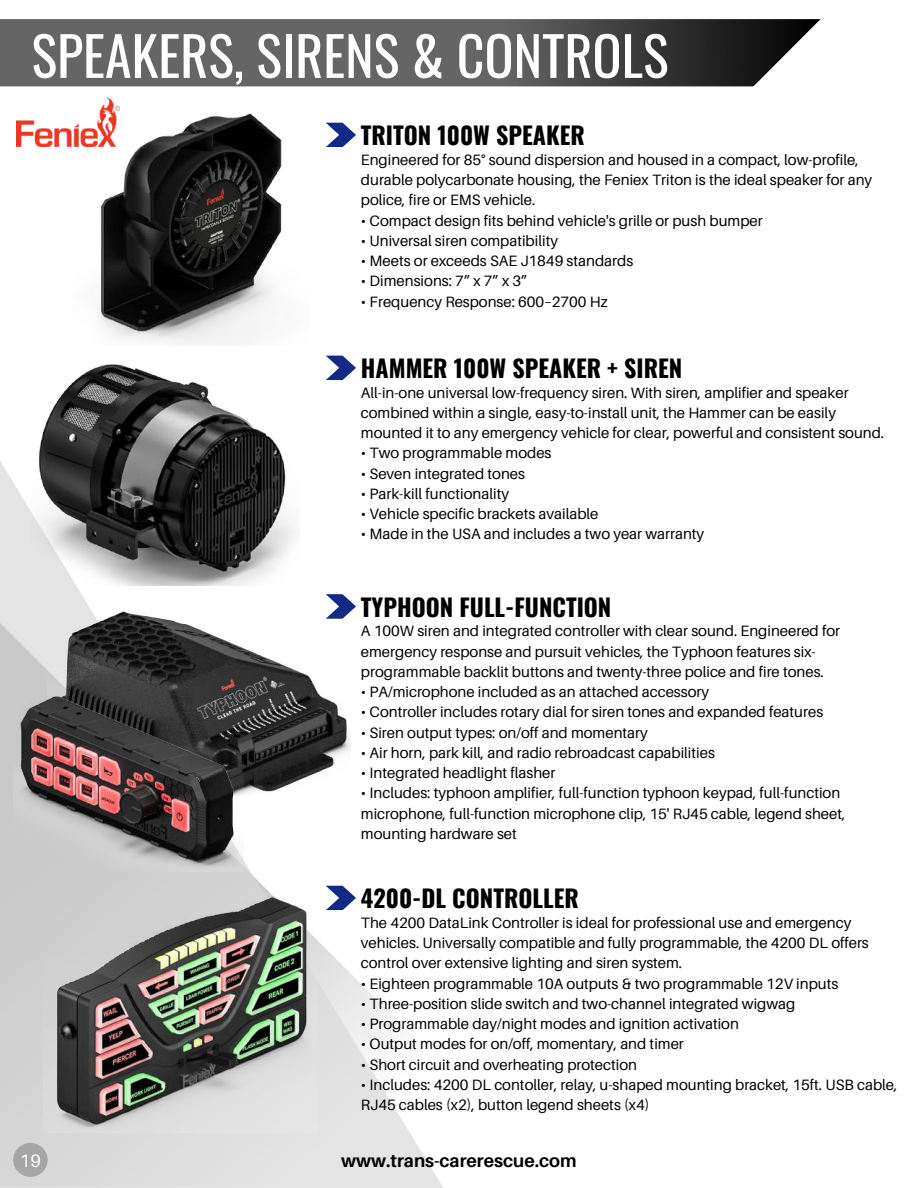
<style>
.page{position:relative;width:918px;height:1188px;background:#fff}
.page>*{position:absolute;margin:0;border:0;box-sizing:border-box;transform-origin:0 0}
.t1{font:54px "Oswald";color:#fff}
.t2{font:700 24px "Oswald";color:#000}
.t3{font:700 18px "Aileron";color:#000}
.t4{font:18px "Aileron";color:#fff}
.t5{font:15px/20.2px "Aileron";color:#000}
</style>
<div class="page">
<svg style="left:0;top:355px;width:443px;height:833px"></svg>
<div style="left:13px;top:1143px;width:35px;height:34px;background:#a6a6a6;border-radius:50%"></div>
<svg style="left:505px;top:19px;width:316px;height:67px;background:#4d4d4d"></svg>
<div style="left:0;top:16px;width:505px;height:75px;background:#656565"></div>
<div style="left:0;top:86px;width:807px;height:6px;background:#fff"></div>
<div style="left:0;top:13px;width:872px;height:6px;background:#fff"></div>
<img style="left:99px;top:106px;width:183px;height:239px">
<img style="left:48px;top:608px;width:302px;height:192px">
<img style="left:13px;top:693px;width:231px;height:179px">
<img style="left:43px;top:894px;width:274px;height:238px">
<img style="left:30px;top:355px;width:269px;height:230px">
<svg style="left:326px;top:594px;width:30px;height:25px"></svg>
<svg style="left:326px;top:123px;width:30px;height:24px"></svg>
<svg style="left:326px;top:356px;width:30px;height:24px"></svg>
<svg style="left:326px;top:886px;width:30px;height:24px"></svg>
<img style="left:17px;top:97px;width:102px;height:50px">
<h1 class="t1" style="left:32px;top:13px;width:639px">SPEAKERS, SIRENS &amp; CONTROLS</h1>
<h2 class="t2" style="left:361px;top:116px;width:225px">TRITON 100W SPEAKER</h2>
<p class="t5" style="left:361px;top:149px;width:513px">Engineered for 85° sound dispersion and housed in a compact, low-profile, durable polycarbonate housing, the Feniex Triton is the ideal speaker for any police, fire or EMS vehicle.</p>
<p class="t5" style="left:361px;top:210px;width:403px">• Compact design fits behind vehicle's grille or push bumper</p>
<p class="t5" style="left:361px;top:230px;width:199px">• Universal siren compatibility</p>
<p class="t5" style="left:361px;top:250px;width:274px">• Meets or exceeds SAE J1849 standards</p>
<p class="t5" style="left:361px;top:271px;width:168px">• Dimensions: 7” x 7” x 3”</p>
<p class="t5" style="left:361px;top:291px;width:248px">• Frequency Response: 600–2700 Hz</p>
<h2 class="t2" style="left:361px;top:349px;width:323px">HAMMER 100W SPEAKER + SIREN</h2>
<p class="t5" style="left:361px;top:382px;width:525px">All-in-one universal low-frequency siren. With siren, amplifier and speaker combined within a single, easy-to-install unit, the Hammer can be easily mounted it to any emergency vehicle for clear, powerful and consistent sound.</p>
<p class="t5" style="left:361px;top:443px;width:192px">• Two programmable modes</p>
<p class="t5" style="left:361px;top:463px;width:166px">• Seven integrated tones</p>
<p class="t5" style="left:361px;top:483px;width:150px">• Park-kill functionality</p>
<p class="t5" style="left:361px;top:504px;width:239px">• Vehicle specific brackets available</p>
<p class="t5" style="left:361px;top:524px;width:345px">• Made in the USA and includes a two year warranty</p>
<h2 class="t2" style="left:361px;top:588px;width:252px">TYPHOON FULL-FUNCTION</h2>
<p class="t5" style="left:361px;top:621px;width:481px">A 100W siren and integrated controller with clear sound. Engineered for emergency response and pursuit vehicles, the Typhoon features six&shy;programmable backlit buttons and twenty-three police and fire tones.</p>
<p class="t5" style="left:361px;top:681px;width:350px">• PA/microphone included as an attached accessory</p>
<p class="t5" style="left:361px;top:702px;width:464px">• Controller includes rotary dial for siren tones and expanded features</p>
<p class="t5" style="left:361px;top:722px;width:288px">• Siren output types: on/off and momentary</p>
<p class="t5" style="left:361px;top:742px;width:355px">• Air horn, park kill, and radio rebroadcast capabilities</p>
<p class="t5" style="left:361px;top:762px;width:196px">• Integrated headlight flasher</p>
<p class="t5" style="left:361px;top:783px;width:486px">• Includes: typhoon amplifier, full-function typhoon keypad, full-function microphone, full-function microphone clip, 15' RJ45 cable, legend sheet, mounting hardware set</p>
<h2 class="t2" style="left:361px;top:879px;width:219px">4200-DL CONTROLLER</h2>
<p class="t5" style="left:361px;top:912px;width:509px">The 4200 DataLink Controller is ideal for professional use and emergency vehicles. Universally compatible and fully programmable, the 4200 DL offers control over extensive lighting and siren system.</p>
<p class="t5" style="left:361px;top:973px;width:479px">• Eighteen programmable 10A outputs &amp; two programmable 12V inputs</p>
<p class="t5" style="left:361px;top:993px;width:436px">• Three-position slide switch and two-channel integrated wigwag</p>
<p class="t5" style="left:361px;top:1013px;width:380px">• Programmable day/night modes and ignition activation</p>
<p class="t5" style="left:361px;top:1034px;width:324px">• Output modes for on/off, momentary, and timer</p>
<p class="t5" style="left:361px;top:1054px;width:278px">• Short circuit and overheating protection</p>
<p class="t5" style="left:361px;top:1074px;width:538px">• Includes: 4200 DL contoller, relay, u-shaped mounting bracket, 15ft. USB cable,<br>RJ45 cables (x2), button legend sheets (x4)</p>
<p class="t4" style="left:20px;top:1149px;width:22px">19</p>
<p class="t3" style="left:341px;top:1149px;width:237px">www.trans-carerescue.com</p>
</div>
